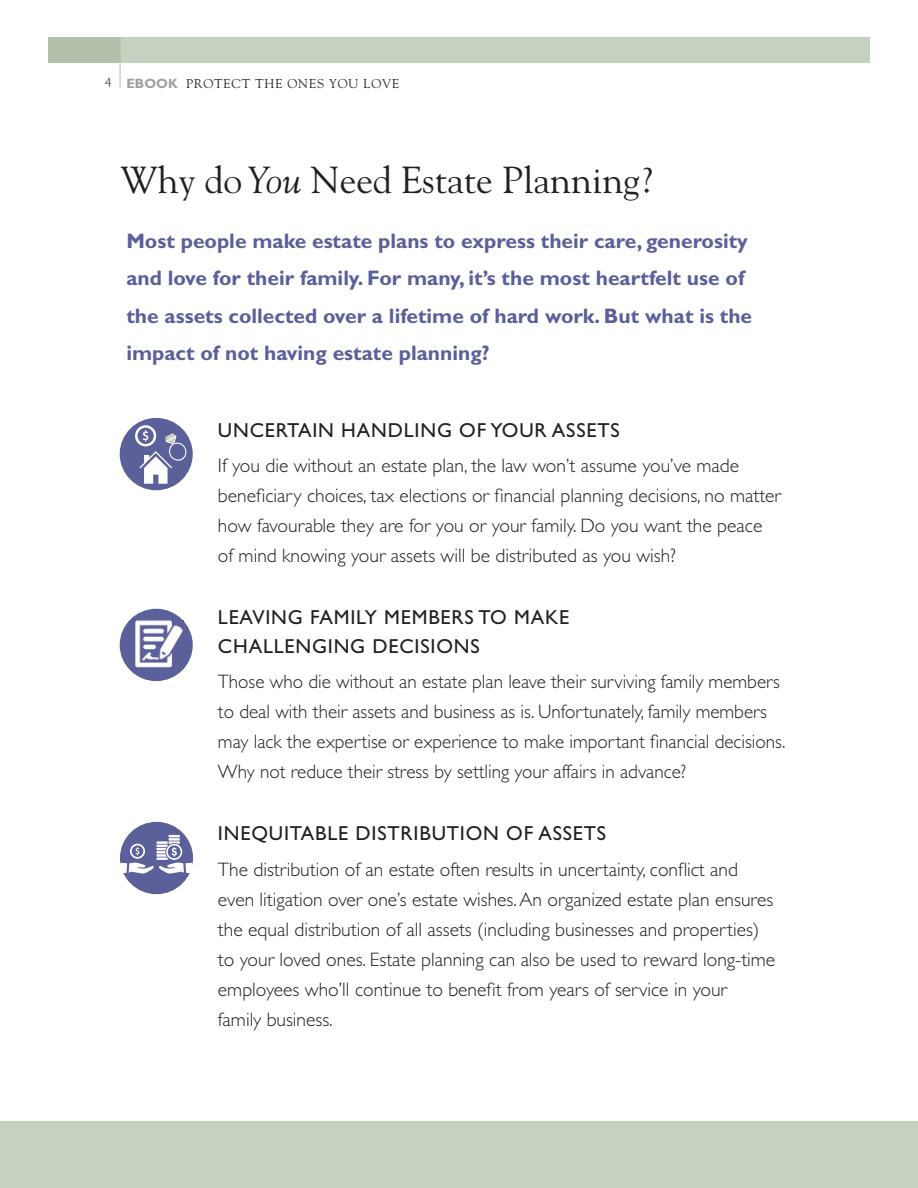
<style>
.page{position:relative;width:918px;height:1188px;background:#fff}
.page>*{position:absolute;margin:0;border:0;box-sizing:border-box;transform-origin:0 0}
.t1{font:37.5px "Goudy Std";color:#231f20}
.t2{font:700 21px/37.5px "Gill Sans Std";color:#5b5f9a}
.t3{font:20.25px/28.5px "Gill Sans Std";letter-spacing:.04em;color:#231f20}
.t4{font:300 19.5px/30px "Gill Sans Std";color:#231f20}
.t5{font:12.75px "Goudy Std";letter-spacing:.07em;color:#231f20}
.s1{font-family:"Gill Sans Std";font-weight:300;font-size:13.5px}
.s2{font-family:"Gill Sans Std";font-weight:700;font-size:13.5px;color:#9d9fa2}
.s3{font-style:italic}
</style>
<div class="page">
<div style="left:48px;top:37px;width:72px;height:26px;background:#b2c0ac"></div>
<div style="left:120px;top:37px;width:750px;height:25px;background:#c5d2c1"></div>
<hr style="left:120px;top:37px;width:1px;height:50px;background:#b2c0ac">
<div style="left:0;top:1121px;width:918px;height:67px;background:#c5d2c1"></div>
<div style="left:120px;top:418px;width:73px;height:72px;background:#5b5f9a;border-radius:50%"></div>
<div style="left:120px;top:822px;width:73px;height:72px;background:#5b5f9a;border-radius:50%"></div>
<svg style="left:135px;top:425px;width:53px;height:59px"></svg>
<svg style="left:120px;top:835px;width:73px;height:39px"></svg>
<div style="left:120px;top:609px;width:73px;height:72px;background:#5b5f9a;border-radius:50%"></div>
<img style="left:135px;top:620px;width:49px;height:48px">
<p class="t5" style="left:105px;top:76px;width:296px"><span class="s1">4</span> <span class="s2">EBOOK</span> PROTECT THE ONES YOU LOVE</p>
<h1 class="t1" style="left:120px;top:157px;width:533px">Why do <span class="s3">You</span> Need Estate Planning?</h1>
<p class="t2" style="left:126px;top:222px;width:627px">Most people make estate plans to express their care, generosity and love for their family. For many, it’s the most heartfelt use of the assets collected over a lifetime of hard work. But what is the impact of not having estate planning?</p>
<p class="t3" style="left:218px;top:416px;width:403px">UNCERTAIN HANDLING OF YOUR ASSETS</p>
<p class="t4" style="left:218px;top:451px;width:565px">If you die without an estate plan, the law won’t assume you’ve made beneficiary choices, tax elections or financial planning decisions, no matter how favourable they are for you or your family. Do you want the peace of mind knowing your assets will be distributed as you wish?</p>
<p class="t3" style="left:218px;top:603px;width:353px">LEAVING FAMILY MEMBERS TO MAKE<br>CHALLENGING DECISIONS</p>
<p class="t4" style="left:218px;top:667px;width:569px">Those who die without an estate plan leave their surviving family members to deal with their assets and business as is. Unfortunately, family members may lack the expertise or experience to make important financial decisions.<br>Why not reduce their stress by settling your affairs in advance?</p>
<p class="t3" style="left:218px;top:819px;width:390px">INEQUITABLE DISTRIBUTION OF ASSETS</p>
<p class="t4" style="left:218px;top:855px;width:559px">The distribution of an estate often results in uncertainty, conflict and even litigation over one’s estate wishes. An organized estate plan ensures the equal distribution of all assets (including businesses and properties) to your loved ones. Estate planning can also be used to reward long-time employees who’ll continue to benefit from years of service in your<br>family business.</p>
</div>
